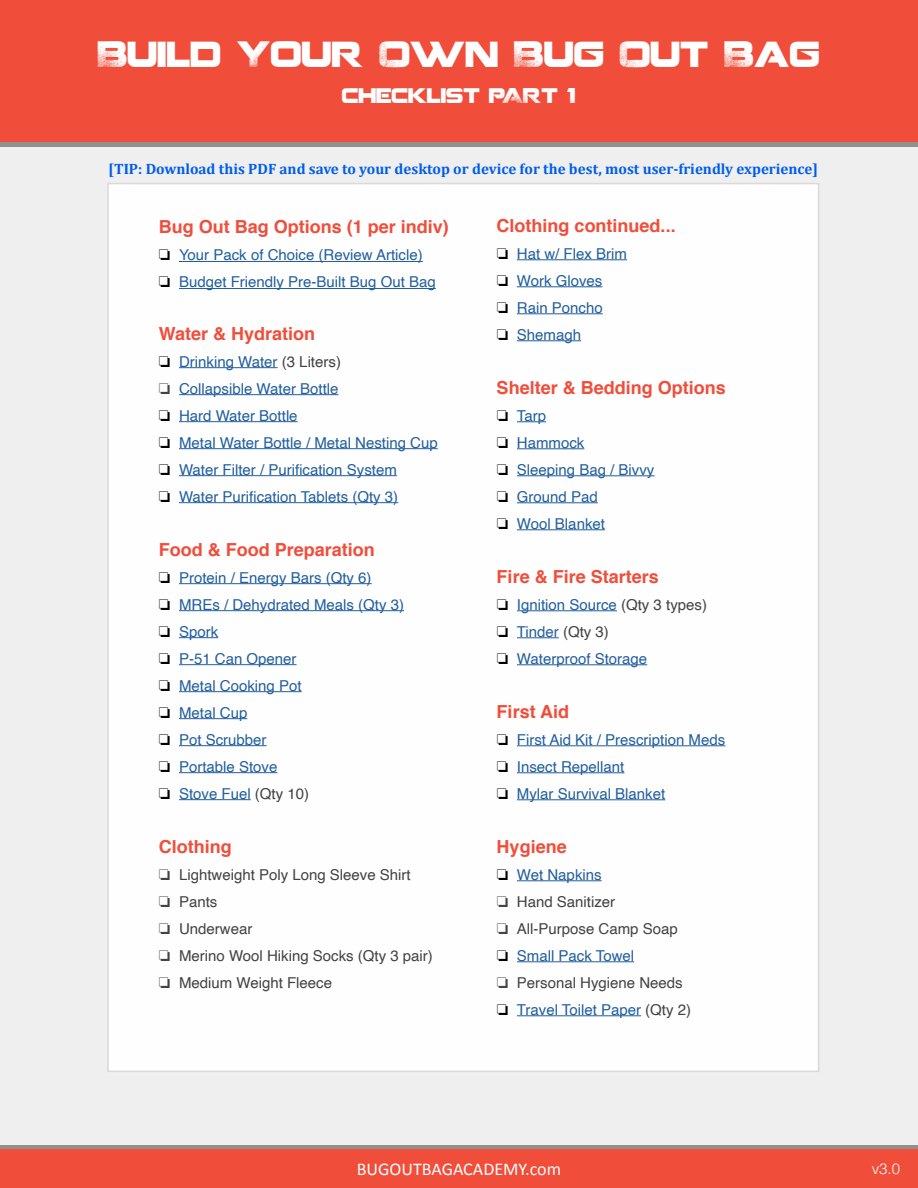
<style>
.page{position:relative;width:918px;height:1188px;background:#fff}
.page>*{position:absolute;margin:0;border:0;box-sizing:border-box;transform-origin:0 0}
.t1{font:36px "Coalition";color:#fff;scale:.9 1}
.t2{font:21px "Coalition";color:#fff;scale:.9 1}
.t3{font:700 18px "Helvetica";color:#f04e3b}
.t4{font:18px "Calibri";color:#fff}
.t5{font:15px/27px "Helvetica";color:#215e9e}
.t6{font:15px/27px "Helvetica";color:#414243}
.t7{font:700 15px "Cambria";color:#005dea}
.t8{font:300 15px "Helvetica";color:#fff}
.s1{color:#000}
.s2{color:#414243}
.s3{color:#444344}
</style>
<div class="page">
<div style="left:0;top:0;width:918px;height:143px;background:#f04e3b"></div>
<div style="left:0;top:1149px;width:918px;height:39px;background:#f04e3b"></div>
<hr style="left:0;top:1145px;width:918px;height:4px;background:#909090">
<div style="left:0;top:143px;width:918px;height:1002px;background:#efefef"></div>
<div style="left:107px;top:183px;width:712px;height:889px;background:#fefefe;border:2px solid #d9d9d9"></div>
<hr style="left:0;top:143px;width:918px;height:4px;background:#909090">
<hr style="left:179px;top:261px;width:244px;height:1px;background:#215e9e">
<hr style="left:179px;top:288px;width:257px;height:1px;background:#215e9e">
<hr style="left:179px;top:367px;width:99px;height:1px;background:#215e9e">
<hr style="left:179px;top:394px;width:160px;height:1px;background:#215e9e">
<hr style="left:179px;top:421px;width:119px;height:1px;background:#215e9e">
<hr style="left:179px;top:448px;width:259px;height:1px;background:#215e9e">
<hr style="left:179px;top:475px;width:218px;height:1px;background:#215e9e">
<hr style="left:179px;top:502px;width:219px;height:1px;background:#215e9e">
<hr style="left:179px;top:583px;width:193px;height:1px;background:#215e9e">
<hr style="left:179px;top:610px;width:225px;height:1px;background:#215e9e">
<hr style="left:179px;top:637px;width:39px;height:1px;background:#215e9e">
<hr style="left:179px;top:664px;width:118px;height:1px;background:#215e9e">
<hr style="left:179px;top:691px;width:123px;height:1px;background:#215e9e">
<hr style="left:179px;top:718px;width:68px;height:1px;background:#215e9e">
<hr style="left:179px;top:745px;width:88px;height:1px;background:#215e9e">
<hr style="left:179px;top:772px;width:98px;height:1px;background:#215e9e">
<hr style="left:179px;top:799px;width:72px;height:1px;background:#215e9e">
<hr style="left:517px;top:259px;width:110px;height:1px;background:#215e9e">
<hr style="left:517px;top:286px;width:85px;height:1px;background:#215e9e">
<hr style="left:517px;top:313px;width:86px;height:1px;background:#215e9e">
<hr style="left:517px;top:340px;width:64px;height:1px;background:#215e9e">
<svg style="left:517px;top:421px;width:29px;height:1px"></svg>
<hr style="left:517px;top:448px;width:67px;height:1px;background:#215e9e">
<hr style="left:517px;top:475px;width:137px;height:1px;background:#215e9e">
<hr style="left:517px;top:502px;width:81px;height:1px;background:#215e9e">
<hr style="left:517px;top:529px;width:88px;height:1px;background:#215e9e">
<hr style="left:517px;top:610px;width:100px;height:1px;background:#215e9e">
<hr style="left:517px;top:637px;width:42px;height:1px;background:#215e9e">
<hr style="left:517px;top:664px;width:130px;height:1px;background:#215e9e">
<hr style="left:517px;top:745px;width:208px;height:1px;background:#215e9e">
<hr style="left:517px;top:772px;width:107px;height:1px;background:#215e9e">
<hr style="left:517px;top:799px;width:148px;height:1px;background:#215e9e">
<hr style="left:517px;top:880px;width:85px;height:1px;background:#215e9e">
<hr style="left:517px;top:961px;width:117px;height:1px;background:#215e9e">
<hr style="left:517px;top:1015px;width:124px;height:1px;background:#215e9e">
<h1 class="t1" style="left:98px;top:30px;width:804px">BUILD YOUR OWN BUG OUT BAG</h1>
<h2 class="t2" style="left:342px;top:81px;width:261px">CHECKLIST PART 1</h2>
<p class="t7" style="left:109px;top:159px;width:711px">[TIP: Download this PDF and save to your desktop or device for the best, most user-friendly experience]</p>
<p class="t3" style="left:159px;top:212px;width:292px">Bug Out Bag Options (1 per indiv)</p>
<p class="t5" style="left:159px;top:242px;width:279px"><span class="s1">❏</span> Your Pack of Choice (Review Article) <span class="s1">❏</span> Budget Friendly Pre-Built Bug Out Bag</p>
<p class="t3" style="left:159px;top:319px;width:158px">Water &amp; Hydration</p>
<p class="t5" style="left:159px;top:348px;width:280px"><span class="s1">❏</span> Drinking Water <span class="s2">(3 Liters)<br>❏</span> Collapsible Water Bottle<br><span class="s1">❏</span> Hard Water Bottle<br><span class="s1">❏</span> Metal Water Bottle / Metal Nesting Cup <span class="s1">❏</span> Water Filter / Purification System<br><span class="s1">❏</span> Water Purification Tablets (Qty 3)</p>
<p class="t3" style="left:159px;top:535px;width:218px">Food &amp; Food Preparation</p>
<p class="t5" style="left:159px;top:564px;width:247px"><span class="s1">❏</span> Protein / Energy Bars (Qty 6)<br><span class="s1">❏</span> MREs / Dehydrated Meals (Qty 3) <span class="s1">❏</span> Spork<br><span class="s1">❏</span> P-51 Can Opener<br><span class="s1">❏</span> Metal Cooking Pot<br><span class="s1">❏</span> Metal Cup<br><span class="s1">❏</span> Pot Scrubber<br><span class="s1">❏</span> Portable Stove<br><span class="s1">❏</span> Stove Fuel <span class="s2">(Qty 10)</span></p>
<p class="t3" style="left:159px;top:832px;width:74px">Clothing</p>
<p class="t6" style="left:159px;top:861px;width:276px">❏ Lightweight Poly Long Sleeve Shirt<br>❏ Pants<br>❏ Underwear<br>❏ Merino Wool Hiking Socks (Qty 3 pair) ❏ Medium Weight Fleece</p>
<p class="t3" style="left:497px;top:211px;width:181px">Clothing continued...</p>
<p class="t5" style="left:497px;top:240px;width:132px"><span class="s1">❏</span> Hat w/ Flex Brim <span class="s1">❏</span> Work Gloves<br><span class="s1">❏</span> Rain Poncho<br><span class="s1">❏</span> Shemagh</p>
<p class="t3" style="left:497px;top:373px;width:231px">Shelter &amp; Bedding Options</p>
<p class="t5" style="left:497px;top:402px;width:159px"><span class="s1">❏</span> Tarp<br><span class="s1">❏</span> Hammock<br><span class="s1">❏</span> Sleeping Bag / Bivvy <span class="s1">❏</span> Ground Pad<br><span class="s1">❏</span> Wool Blanket</p>
<p class="t3" style="left:497px;top:562px;width:164px">Fire &amp; Fire Starters</p>
<p class="t5" style="left:497px;top:591px;width:212px"><span class="s1">❏</span> Ignition Source <span class="s2">(Qty 3 types) </span><span class="s1">❏</span> Tinder <span class="s2">(Qty 3)<br></span><span class="s1">❏</span> Waterproof Storage</p>
<p class="t3" style="left:497px;top:697px;width:74px">First Aid</p>
<p class="t5" style="left:497px;top:726px;width:230px"><span class="s1">❏</span> First Aid Kit / Prescription Meds <span class="s1">❏</span> Insect Repellant<br><span class="s1">❏</span> Mylar Survival Blanket</p>
<p class="t3" style="left:497px;top:832px;width:72px">Hygiene</p>
<p class="t5" style="left:497px;top:861px;width:196px"><span class="s1">❏</span> Wet Napkins<br><span class="s2">❏ Hand Sanitizer<br>❏ All-Purpose Camp Soap </span><span class="s1">❏</span> Small Pack Towel<br><span class="s3">❏ Personal Hygiene Needs </span><span class="s1">❏</span> Travel Toilet Paper <span class="s2">(Qty 2)</span></p>
<p class="t4" style="left:357px;top:1158px;width:206px">BUGOUTBAGACADEMY.com</p>
<p class="t8" style="left:872px;top:1156px;width:30px">v3.0</p>
</div>
